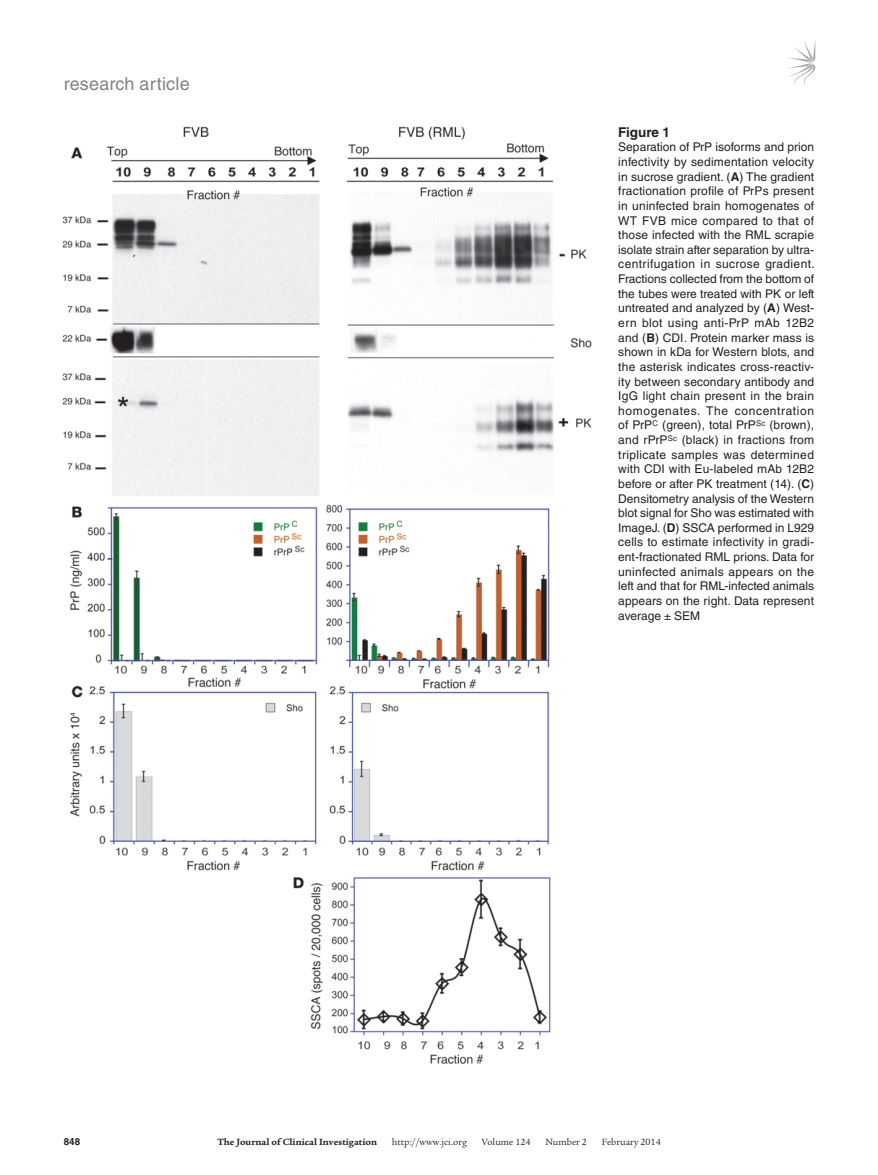
<style>
.page{position:relative;width:878px;height:1175px;background:#fff}
.page>*{position:absolute;margin:0;border:0;box-sizing:border-box;transform-origin:0 0}
.t1{font:18px "Helvetica LT Std";letter-spacing:.01em;color:#808285}
.t2{font:700 13.5px "Helvetica LT Std";color:#231f20}
.t3{font:12px/14.7px "Helvetica LT Std";color:#231f20;text-align:justify}
.t4{font:9.75px "Legacy Serif Std";color:#231f20}
.t5{font:700 9.75px "Legacy Serif Std";color:#231f20}
.t6{font:700 9.75px "Helvetica LT Std";color:#231f20}
.s1{font-weight:700}
</style>
<div class="page">
<svg style="left:789px;top:42px;width:26px;height:43px"></svg>
<img style="left:62px;top:126px;width:530px;height:938px">
<h1 class="t1" style="left:64px;top:73px;width:127px">research article</h1>
<p class="t2" style="left:618px;top:124px;width:53px">Figure 1</p>
<p class="t3" style="left:618px;top:140px;width:198px">Separation of PrP isoforms and prion infectivity by sedimentation velocity in sucrose gradient. (<span class="s1">A</span>) The gradient fractionation profile of PrPs present in uninfected brain homogenates of WT FVB mice compared to that of those infected with the RML scrapie isolate strain after separation by ultra&shy;centrifugation in sucrose gradient.<br>Fractions collected from the bottom of the tubes were treated with PK or left untreated and analyzed by (<span class="s1">A</span>) West&shy;ern blot using anti-PrP mAb 12B2 and (<span class="s1">B</span>) CDI. Protein marker mass is shown in kDa for Western blots, and the asterisk indicates cross-reactiv&shy;ity between secondary antibody and IgG light chain present in the brain homogenates. The concentration of PrP<sup>C</sup> (green), total PrP<sup>Sc</sup> (brown), and rPrP<sup>Sc</sup> (black) in fractions from triplicate samples was determined with CDI with Eu-labeled mAb 12B2 before or after PK treatment (14). (<span class="s1">C</span>)<br>Densitometry analysis of the Western blot signal for Sho was estimated with ImageJ. (<span class="s1">D</span>) SSCA performed in L929 cells to estimate infectivity in gradi&shy;ent-fractionated RML prions. Data for uninfected animals appears on the left and that for RML-infected animals appears on the right. Data represent average ± SEM</p>
<p class="t6" style="left:64px;top:1135px;width:18px">848</p>
<p class="t5" style="left:217px;top:1135px;width:161px">The Journal of Clinical Investigation</p>
<p class="t4" style="left:392px;top:1136px;width:77px">http://www.jci.org</p>
<p class="t4" style="left:481px;top:1136px;width:50px">Volume 124</p>
<p class="t4" style="left:545px;top:1136px;width:43px">Number 2</p>
<p class="t4" style="left:601px;top:1136px;width:61px">February 2014</p>
</div>
